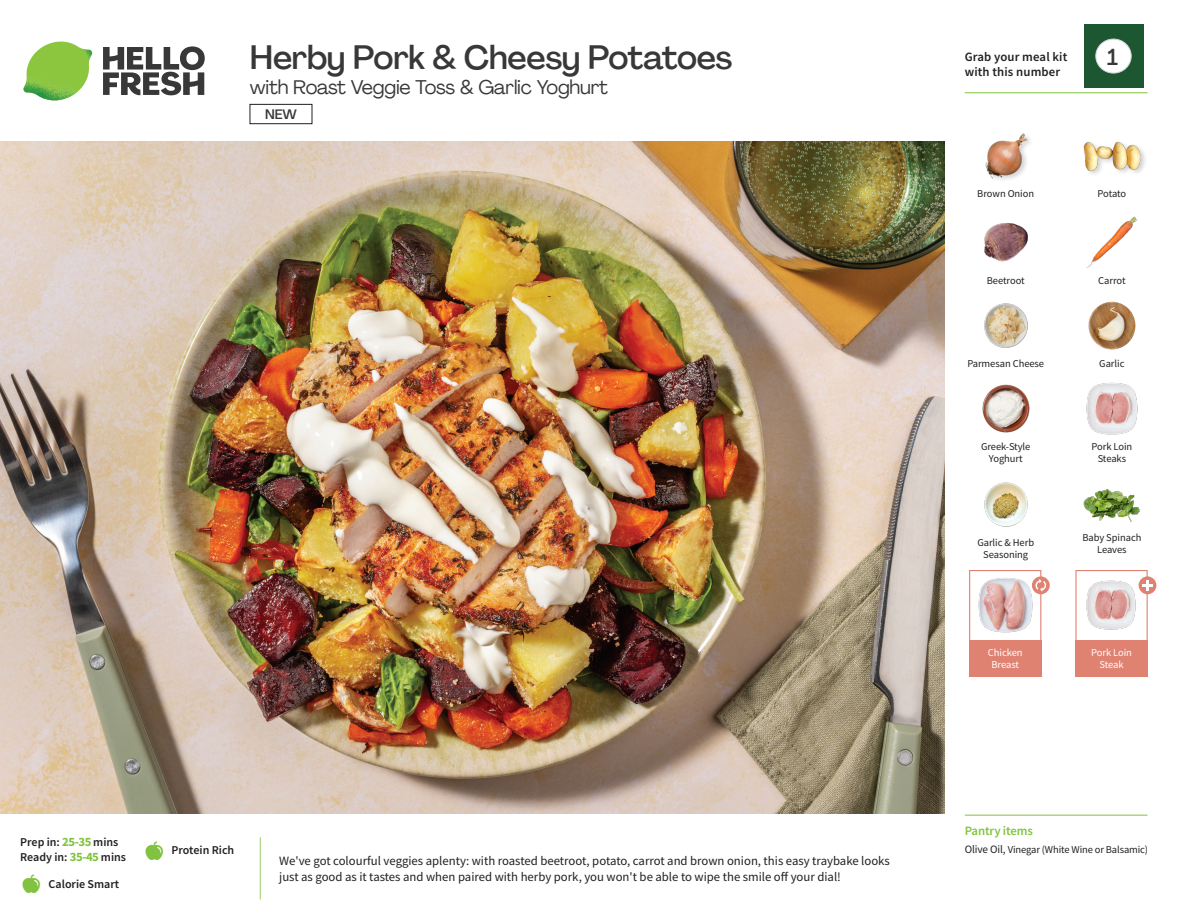
<style>
.page{position:relative;width:1188px;height:918px;background:#fff}
.page>*{position:absolute;margin:0;border:0;box-sizing:border-box;transform-origin:0 0}
._15_Titel_UK{font:500 33px "Agrandir";letter-spacing:-.015em;color:#383839}
._002_Label_Nr{font:500 22.8px "Agrandir";color:#383839;scale:.94 1}
._15_Titel_UK-2{font:19.5px "Agrandir";letter-spacing:-.01em;color:#383839}
.t1{font:500 13.5px "Agrandir";color:#383839}
.Step_6_Text_AU{font:12.75px/16.5px "Source Sans Pro";color:#231f20}
.t2{font:600 12.75px/15px "Source Sans Pro";letter-spacing:.01em;color:#231f20}
._04_Headers_Front{font:600 12.75px "Source Sans Pro";letter-spacing:-.01em;color:#81c340}
._04_Intro{font:600 12px "Source Sans Pro";color:#231f20}
._18_FRONT_ingredients{font:10.5px/12px "Source Sans Pro";letter-spacing:-.005em;color:#231f20;text-align:center}
._05_Pantry{font:10.5px "Source Sans Pro";letter-spacing:-.01em;color:#231f20}
._18_FRONT_ingredients-2{font:10.5px/12px "Source Sans Pro";letter-spacing:-.005em;color:#fff;text-align:center}
.s1{font-weight:700;font-size:12.75px;color:#81c340}
.s2{font-size:11.25px}
</style>
<div class="page">
<svg style="left:103px;top:46px;width:102px;height:49px"></svg>
<img style="left:23px;top:42px;width:69px;height:59px">
<img style="left:0;top:142px;width:945px;height:672px">
<div style="left:1075px;top:570px;width:73px;height:72px;border:1px solid #df8272"></div>
<div style="left:1075px;top:640px;width:73px;height:37px;background:#df8272"></div>
<div style="left:969px;top:640px;width:72px;height:37px;background:#df8272"></div>
<img style="left:1086px;top:580px;width:53px;height:50px">
<div style="left:969px;top:570px;width:72px;height:72px;border:1px solid #df8272"></div>
<img style="left:978px;top:578px;width:56px;height:55px">
<div style="left:1139px;top:576px;width:17px;height:18px;background:#df8272;border-radius:50%"></div>
<svg style="left:1142px;top:580px;width:11px;height:11px"></svg>
<svg style="left:1032px;top:576px;width:18px;height:18px"></svg>
<svg style="left:1036px;top:579px;width:10px;height:13px"></svg>
<img style="left:1088px;top:301px;width:48px;height:49px">
<img style="left:1086px;top:382px;width:52px;height:53px">
<img style="left:982px;top:384px;width:48px;height:49px">
<img style="left:984px;top:482px;width:44px;height:45px">
<img style="left:984px;top:303px;width:44px;height:45px">
<img style="left:984px;top:223px;width:44px;height:39px">
<img style="left:1086px;top:216px;width:52px;height:52px">
<img style="left:985px;top:133px;width:45px;height:47px">
<div style="left:1083px;top:141px;width:65px;height:37px;background:#231f20;opacity:.2"></div>
<img style="left:1083px;top:141px;width:58px;height:37px">
<img style="left:1083px;top:489px;width:58px;height:33px">
<hr style="left:965px;top:815px;width:183px;height:1px;background:#81c340">
<hr style="left:965px;top:92px;width:183px;height:1px;background:#81c340">
<div style="left:1084px;top:24px;width:59px;height:64px;background:#1d5732"></div>
<div style="left:1096px;top:39px;width:35px;height:34px;background:#fff;border-radius:50%"></div>
<div style="left:1096px;top:39px;width:35px;height:34px;border:1px solid #d1d2d4;border-radius:50%"></div>
<div style="left:250px;top:104px;width:62px;height:20px;border:1px solid #231f20"></div>
<p class="_15_Titel_UK" style="left:250px;top:37px;width:484px">Herby Pork &amp; Cheesy Potatoes</p>
<p class="_15_Titel_UK-2" style="left:250px;top:75px;width:360px">with Roast Veggie Toss &amp; Garlic Yoghurt</p>
<p class="t1" style="left:265px;top:106px;width:33px">NEW</p>
<p class="_04_Intro" style="left:20px;top:834px;width:100px">Prep in: <span class="s1">25-35</span> mins</p>
<p class="_04_Intro" style="left:20px;top:849px;width:107px">Ready in: <span class="s1">35-45</span> mins</p>
<p class="_04_Intro" style="left:49px;top:876px;width:72px">Calorie Smart</p>
<p class="_04_Intro" style="left:172px;top:843px;width:64px">Protein Rich</p>
<p class="Step_6_Text_AU" style="left:279px;top:852px;width:612px">We've got colourful veggies aplenty: with roasted beetroot, potato, carrot and brown onion, this easy traybake looks just as good as it tastes and when paired with herby pork, you won't be able to wipe the smile off your dial!</p>
<p class="t2" style="left:965px;top:49px;width:104px">Grab your meal kit with this number</p>
<p class="_002_Label_Nr" style="left:1107px;top:43px;width:13px">1</p>
<p class="_18_FRONT_ingredients" style="left:977px;top:188px;width:58px">Brown Onion</p>
<p class="_18_FRONT_ingredients" style="left:1098px;top:188px;width:30px">Potato</p>
<p class="_18_FRONT_ingredients" style="left:987px;top:274px;width:39px">Beetroot</p>
<p class="_18_FRONT_ingredients" style="left:1098px;top:274px;width:29px">Carrot</p>
<p class="_18_FRONT_ingredients" style="left:967px;top:357px;width:78px">Parmesan Cheese</p>
<p class="_18_FRONT_ingredients" style="left:1099px;top:357px;width:27px">Garlic</p>
<p class="_18_FRONT_ingredients" style="left:981px;top:440px;width:51px">Greek-Style<br>Yoghurt</p>
<p class="_18_FRONT_ingredients" style="left:1091px;top:440px;width:42px">Pork Loin<br>Steaks</p>
<p class="_18_FRONT_ingredients" style="left:977px;top:536px;width:58px">Garlic &amp; Herb<br>Seasoning</p>
<p class="_18_FRONT_ingredients" style="left:1082px;top:532px;width:61px">Baby Spinach<br>Leaves</p>
<p class="_18_FRONT_ingredients-2" style="left:988px;top:646px;width:36px">Chicken<br>Breast</p>
<p class="_18_FRONT_ingredients-2" style="left:1091px;top:646px;width:42px">Pork Loin<br>Steak</p>
<p class="_04_Headers_Front" style="left:965px;top:822px;width:70px">Pantry items</p>
<p class="_05_Pantry" style="left:965px;top:843px;width:185px"><span class="s2">Olive Oil,</span> Vinegar (White Wine or Balsamic)</p>
</div>
